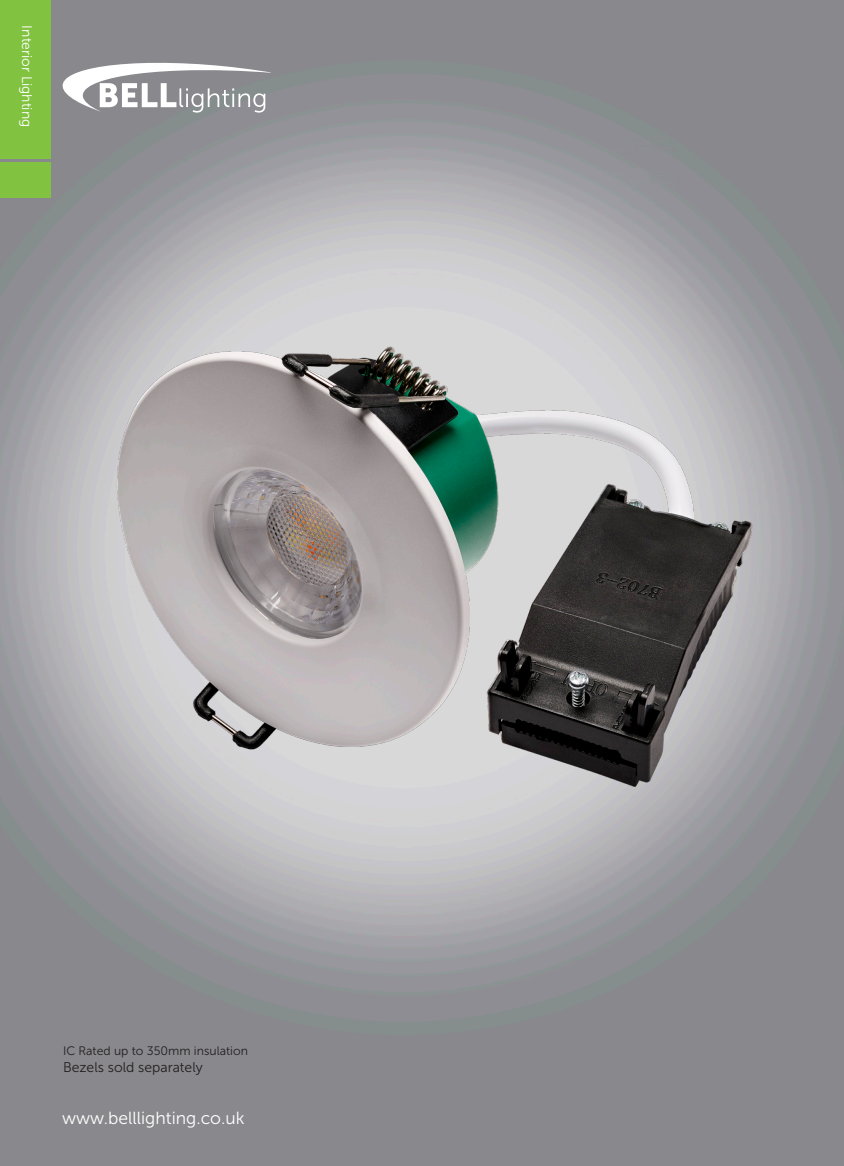
<style>
.page{position:relative;width:844px;height:1166px;background:#fff}
.page>*{position:absolute;margin:0;border:0;box-sizing:border-box;transform-origin:0 0}
.t1{font:17.5px "Museo Sans 300";color:#fff}
.t2{font:14px "Museo Sans 300";color:#231f20}
.t3{font:14px "Museo Sans 300";color:#fff}
.t4{font:12.25px "Museo Sans 300";color:#231f20}
</style>
<div class="page">
<img style="left:0;top:0;width:843px;height:1166px">
<div style="left:0;top:0;width:50px;height:158px;background:#81c340"></div>
<div style="left:0;top:162px;width:50px;height:36px;background:#81c340"></div>
<svg style="left:50px;top:62px;width:220px;height:51px"></svg>
<img style="left:15px;top:274px;width:813px;height:578px">
<p class="t3" style="left:34px;top:25px;width:103px;rotate:90deg">Interior Lighting</p>
<p class="t4" style="left:63px;top:1043px;width:186px">IC Rated up to 350mm insulation</p>
<p class="t2" style="left:63px;top:1059px;width:141px">Bezels sold separately</p>
<p class="t1" style="left:62px;top:1108px;width:184px">www.belllighting.co.uk</p>
</div>
